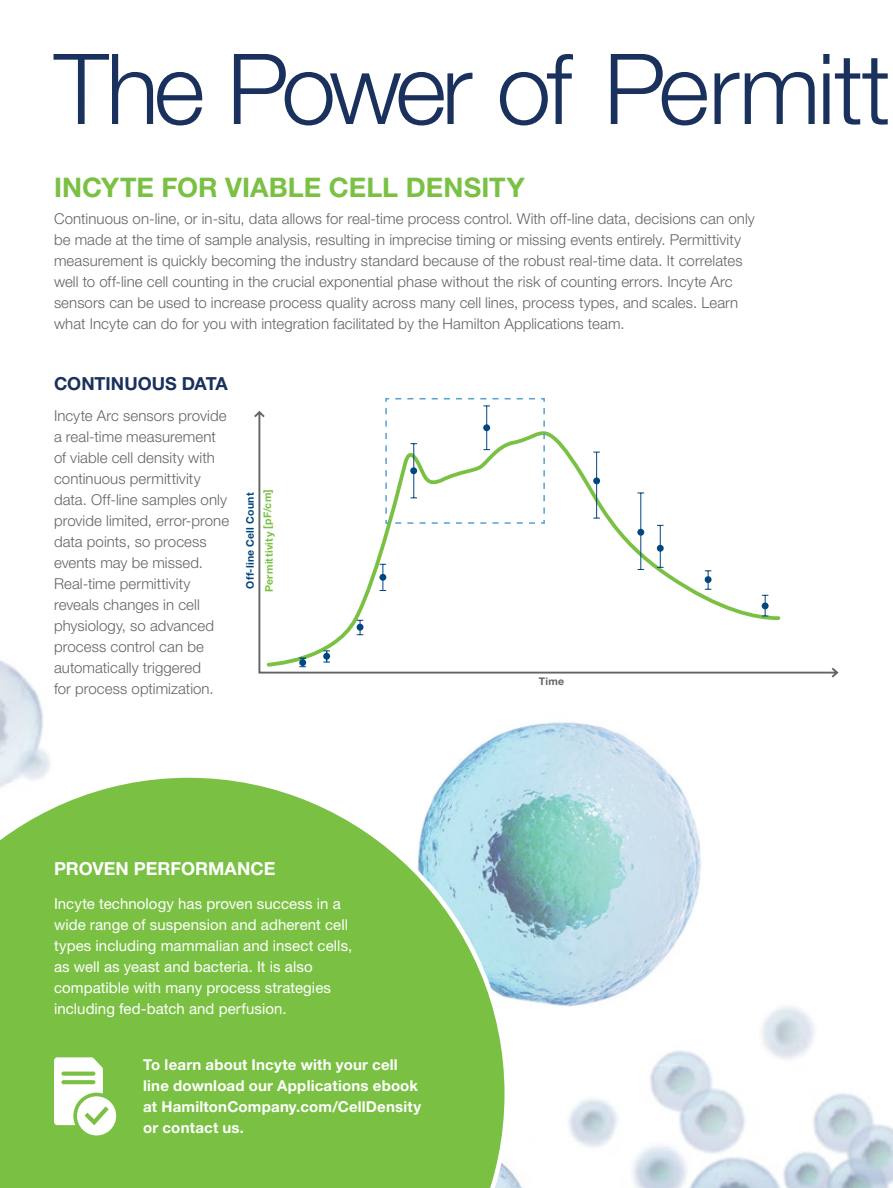
<style>
.page{position:relative;width:893px;height:1188px;background:#fff}
.page>*{position:absolute;margin:0;border:0;box-sizing:border-box;transform-origin:0 0}
.t1{font:300 98.1px "Helvetica Neue LT Pro";letter-spacing:-.045em;color:#19315c}
.t2{font:700 27px "Helvetica Neue LT Pro";color:#7ac143}
.t3{font:700 18px "Helvetica Neue LT Pro";color:#fff}
.t4{font:700 18px "Helvetica Neue LT Pro";color:#19315c}
.t5{font:300 15px/21px "Helvetica Neue LT Pro";letter-spacing:.005em;color:#636466}
.t6{font:15px/21px "Helvetica Neue LT Pro";letter-spacing:.005em;color:#fff}
.t7{font:700 15px/21px "Helvetica Neue LT Pro";letter-spacing:.015em;color:#fff}
.t8{font:700 10.5px "Helvetica Neue LT Std";letter-spacing:.03em;color:#7ac143}
.t9{font:700 10.5px "Helvetica Neue LT Std";letter-spacing:.025em;color:#00467f}
.t10{font:700 10.5px "Helvetica Neue LT Std";color:#636466}
</style>
<div class="page">
<img style="left:0;top:660px;width:893px;height:528px">
<img style="left:416px;top:715px;width:288px;height:303px">
<svg style="left:0;top:773px;width:509px;height:415px;background:#87c75c"></svg>
<svg style="left:253px;top:411px;width:586px;height:268px"></svg>
<hr style="left:596px;top:452px;width:1px;height:66px;background:#00467f">
<div style="left:593px;top:477px;width:7px;height:7px;background:#00467f;border-radius:50%"></div>
<hr style="left:640px;top:493px;width:1px;height:76px;background:#00467f">
<div style="left:637px;top:529px;width:7px;height:7px;background:#00467f;border-radius:50%"></div>
<hr style="left:660px;top:525px;width:1px;height:42px;background:#00467f">
<div style="left:657px;top:545px;width:7px;height:7px;background:#00467f;border-radius:50%"></div>
<svg style="left:705px;top:570px;width:6px;height:20px"></svg>
<div style="left:705px;top:576px;width:7px;height:7px;background:#00467f;border-radius:50%"></div>
<svg style="left:762px;top:595px;width:6px;height:22px"></svg>
<div style="left:762px;top:602px;width:7px;height:7px;background:#00467f;border-radius:50%"></div>
<svg style="left:380px;top:564px;width:6px;height:27px"></svg>
<div style="left:379px;top:574px;width:7px;height:7px;background:#00467f;border-radius:50%"></div>
<svg style="left:357px;top:620px;width:6px;height:15px"></svg>
<div style="left:357px;top:624px;width:6px;height:7px;background:#00467f;border-radius:50%"></div>
<svg style="left:323px;top:650px;width:7px;height:13px"></svg>
<div style="left:323px;top:653px;width:7px;height:7px;background:#00467f;border-radius:50%"></div>
<svg style="left:299px;top:657px;width:7px;height:10px"></svg>
<div style="left:299px;top:659px;width:7px;height:7px;background:#00467f;border-radius:50%"></div>
<svg style="left:54px;top:1057px;width:62px;height:78px"></svg>
<svg style="left:385px;top:398px;width:161px;height:127px"></svg>
<h1 class="t1" style="left:54px;top:29px;width:838px">The Power of Permitt</h1>
<h2 class="t2" style="left:54px;top:170px;width:472px">INCYTE FOR VIABLE CELL DENSITY</h2>
<p class="t5" style="left:54px;top:208px;width:702px">Continuous on-line, or in-situ, data allows for real-time process control. With off-line data, decisions can only be made at the time of sample analysis, resulting in imprecise timing or missing events entirely. Permittivity measurement is quickly becoming the industry standard because of the robust real-time data. It correlates well to off-line cell counting in the crucial exponential phase without the risk of counting errors. Incyte Arc sensors can be used to increase process quality across many cell lines, process types, and scales. Learn what Incyte can do for you with integration facilitated by the Hamilton Applications team.</p>
<p class="t4" style="left:54px;top:372px;width:175px">CONTINUOUS DATA</p>
<p class="t5" style="left:54px;top:405px;width:177px">Incyte Arc sensors provide a real-time measurement of viable cell density with continuous permittivity data. Off-line samples only provide limited, error-prone data points, so process events may be missed.<br>Real-time permittivity reveals changes in cell physiology, so advanced process control can be automatically triggered<br>for process optimization.</p>
<p class="t9" style="left:243px;top:589px;width:98px;rotate:-90deg">Off-line Cell Count</p>
<p class="t8" style="left:263px;top:592px;width:104px;rotate:-90deg">Permittivity [pF/cm]</p>
<p class="t3" style="left:54px;top:857px;width:223px">PROVEN PERFORMANCE</p>
<p class="t6" style="left:54px;top:893px;width:300px">Incyte technology has proven success in a wide range of suspension and adherent cell types including mammalian and insect cells, as well as yeast and bacteria. It is also compatible with many process strategies including fed-batch and perfusion.</p>
<p class="t7" style="left:143px;top:1053px;width:280px">To learn about Incyte with your cell line download our Applications ebook at HamiltonCompany.com/CellDensity or contact us.</p>
<p class="t10" style="left:539px;top:675px;width:27px">Time</p>
</div>
